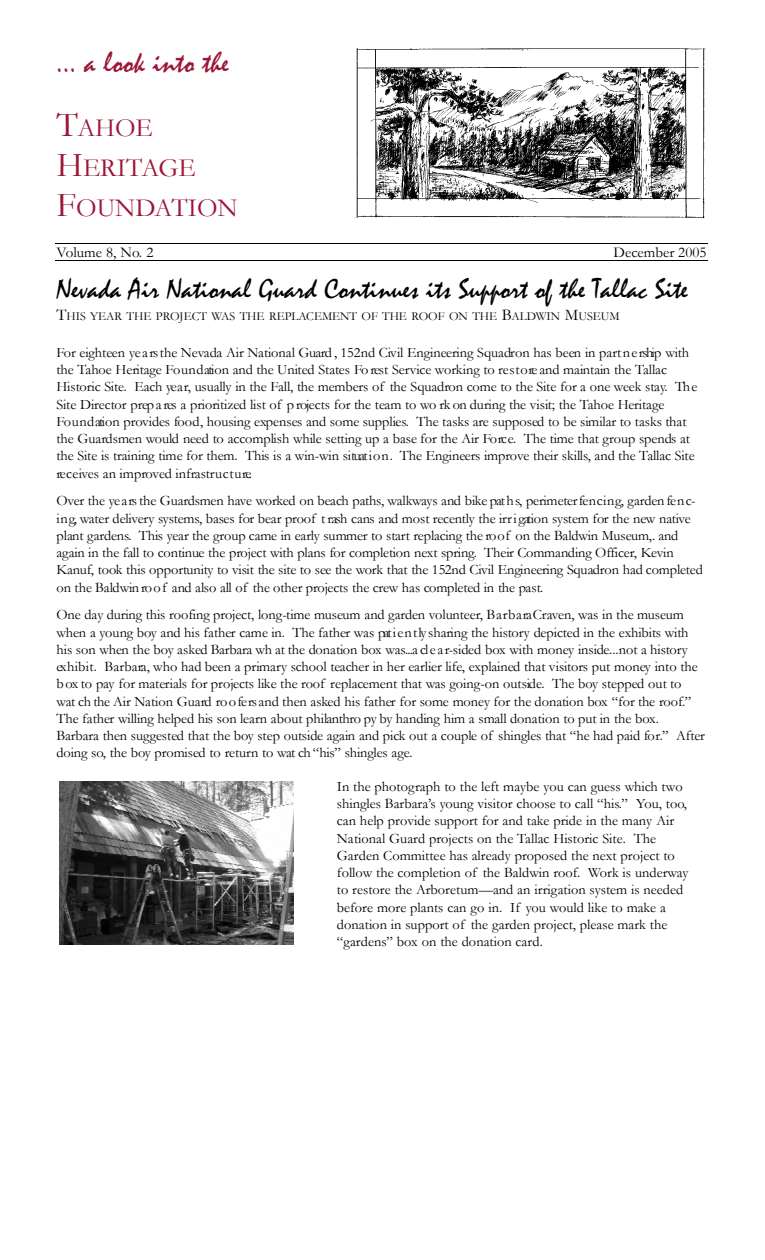
<style>
.page{position:relative;width:765px;height:1260px;background:#fff}
.page>*{position:absolute;margin:0;border:0;box-sizing:border-box;transform-origin:0 0}
.t1{font:30px "Mistral";color:#9c1638}
.t2{font:28.75px "Mistral";color:#000}
.t3{font:26.25px/40px "Garamond";color:#9c1638}
.t4{font:15px "Garamond";color:#000}
.t5{font:14.38px/17.2px "Garamond";color:#000}
.t6{font:14.38px/17.2px "Garamond";letter-spacing:-.02em;color:#000}
.t7{font:12.12px "Garamond";color:#000}
.s1{font-size:35px}
.s2{font-size:16.25px}
</style>
<div class="page">
<img style="left:355px;top:47px;width:351px;height:172px">
<hr style="left:55px;top:260px;width:653px;height:1px;background:#000">
<hr style="left:55px;top:243px;width:653px;height:1px;background:#000">
<img style="left:59px;top:781px;width:235px;height:163px">
<h1 class="t1" style="left:56px;top:50px;width:174px">... a look into the</h1>
<h3 class="t3" style="left:56px;top:108px;width:183px"><span class="s1">T</span>AHOE<br><span class="s1">H</span>ERITAGE<br><span class="s1">F</span>OUNDATION</h3>
<p class="t4" style="left:56px;top:244px;width:99px">Volume 8, No. 2</p>
<p class="t4" style="left:614px;top:244px;width:94px">December 2005</p>
<h2 class="t2" style="left:56px;top:276px;width:633px">Nevada Air National Guard Continues its Support of the Tallac Site</h2>
<p class="t7" style="left:56px;top:310px;width:565px"><span class="s2">T</span>HIS YEAR THE PROJECT WAS THE REPLACEMENT OF THE ROOF ON THE <span class="s2">B</span>ALDWIN <span class="s2">M</span>USEUM</p>
<p class="t5" style="left:56px;top:344px;width:642px">For eighteen ye a rs the Nevada Air National Guard , 152nd Civil Engineering Squadron has been in part n e rship with the Tahoe Heritage Fo u n d ation and the United States Fo rest Service wo rking to re s t o re and maintain the Ta lla c Historic Site. E a ch ye a r, u su a lly in the Fa ll, the members of the Squadron come to the Site for a one week stay. Th e Site Director prep a res a prioritized list of p rojects for the team to wo rk on during the visit; the Tahoe Heritage<br>Fo u n d ation provides fo o d , housing expenses and some supplies. The tasks are supposed to be similar to tasks that the Guardsmen would need to accomplish while setting up a base for the Air Fo rc e. The time that group spends at the Site is training time for them. This is a win-win situat i o n . The Engineers improve their skills, and the Tallac Site re c e ives an improved infra stru c t u re.</p>
<p class="t6" style="left:56px;top:492px;width:648px">O ver the ye a rs the Guardsmen have wo rked on beach path s, wa lk ways and bike pat h s, perimeter fe n c in g, ga rden fe n c-<br>i n g, water delive ry systems, bases for bear pro o f t rash cans and most re c e n tly the irr i gation system for the new native plant ga rd e n s. This year the group came in early summer to start replacing the ro o f on the Baldwin Museum,. a n d again in the fall to continue the project with plans for completion next spring. Their Commanding Offic e r, Kev in<br>Ka nu f, took this opportunity to visit the site to see the wo rk that the 152nd Civil Engineering Squadron had completed on the Baldwin ro o f and also all of the other projects the crew has completed in the past.</p>
<p class="t5" style="left:56px;top:606px;width:650px">One day during this roofing pro je c t, long-time museum and ga rden vo lu n te e r, B a r b a ra Crave n , was in the mu se u m when a young boy and his father came in. The father was pat i e n t ly sharing the history depicted in the exhibits with his son when the boy asked Barbara wh at the donation box wa s...a cl e a r-sided box with money inside...not a history<br>ex h ib it. B a rb a ra , who had been a primary school teacher in her earlier life, explained that visitors put money into the b ox to pay for materials for projects like the ro o f replacement that was going-on outside. The boy stepped out to<br>wat ch the Air Nation Guard ro o fe rs and then asked his father for some money for the donation box “for the ro o f.” The father willing helped his son learn about philanthro py by handing him a small donation to put in the box .<br>B a rb a ra then suggested that the boy step outside again and pick out a couple of sh in gles that “he had paid fo r.” A fte r doing so, the boy promised to re tu rn to wat ch “his” sh in gles age.</p>
<p class="t5" style="left:337px;top:778px;width:353px">In the photograph to the left maybe you can guess which two shingles Barbara’s young visitor choose to call “his.” You, too, can help provide support for and take pride in the many Air National Guard projects on the Tallac Historic Site. The Garden Committee has already proposed the next project to follow the completion of the Baldwin roof. Work is underway to restore the Arboretum—and an irrigation system is needed before more plants can go in. If you would like to make a donation in support of the garden project, please mark the “gardens” box on the donation card.</p>
</div>
